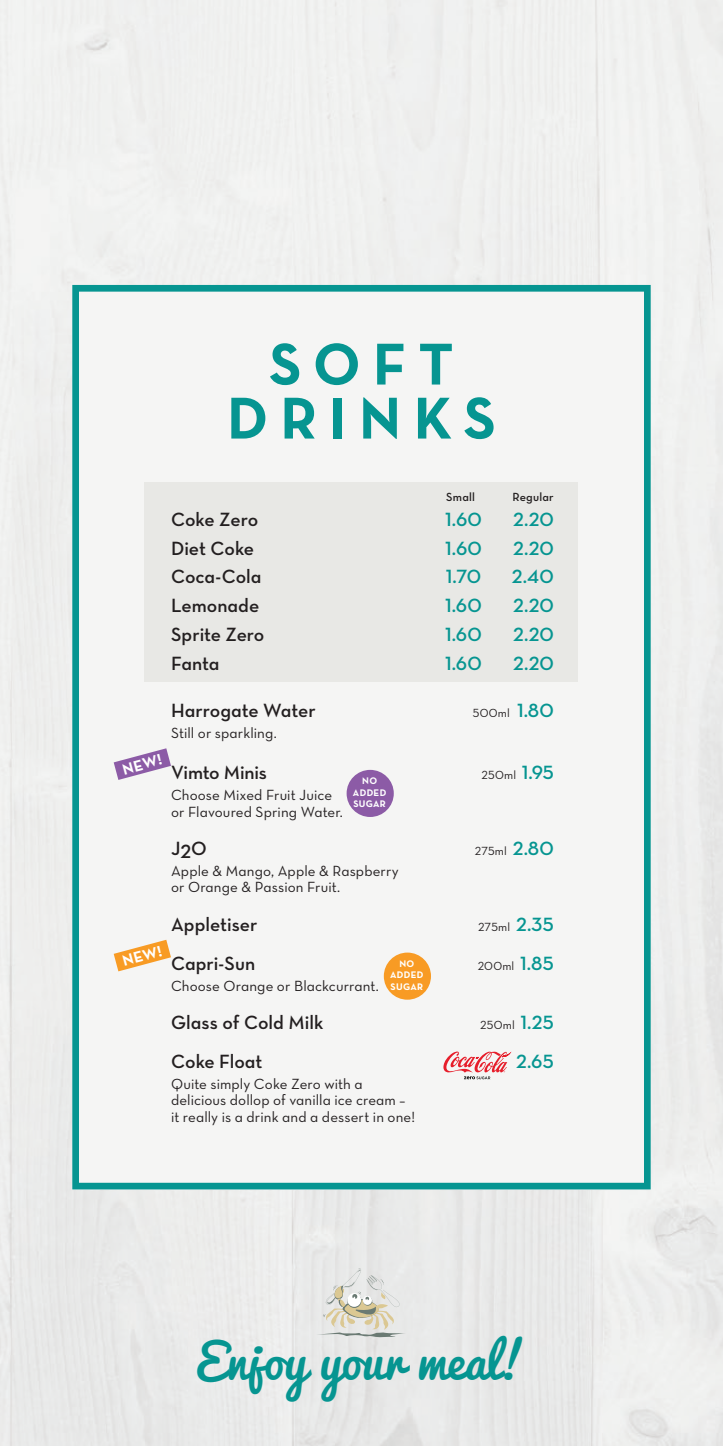
<style>
.page{position:relative;width:723px;height:1446px;background:#fff}
.page>*{position:absolute;margin:0;border:0;box-sizing:border-box;transform-origin:0 0}
.t1{font:700 60px/54px "Neutraface Text";letter-spacing:.2em;color:#069591;text-align:center}
.t2{font:48px "Pacifico";letter-spacing:-.005em;color:#069591}
.t3{font:19.5px "Neutraface Text Demi Alt";color:#231f20}
.t4{font:19.5px "Neutraface Text Demi Alt";color:#069591}
.t5{font:700 15.6px "Neutraface Text";color:#fff}
.t6{font:15px/16.5px "Neutraface Text Book Alt";letter-spacing:.005em;color:#231f20}
.t7{font:12px "Neutraface Text Book Alt";letter-spacing:.02em;color:#231f20}
.t8{font:12px "Neutraface Text Demi Alt";color:#231f20}
.t9{font:700 9.75px/11.7px "Neutraface Text";letter-spacing:.025em;color:#fff}
.s1{font-family:"Neutraface Text Demi Alt";font-size:19.5px;color:#069591}
</style>
<div class="page">
<svg style="left:316px;top:1267px;width:90px;height:70px;background:#ddddd5"></svg>
<div style="left:72px;top:285px;width:579px;height:904px;background:#f5f5f4"></div>
<div style="left:72px;top:285px;width:579px;height:904px;border:7px solid #069591"></div>
<div style="left:145px;top:482px;width:433px;height:199px;background:#e8e8e5"></div>
<div style="left:347px;top:770px;width:47px;height:47px;background:#8c5ba6;border-radius:50%"></div>
<div style="left:384px;top:952px;width:47px;height:47px;background:#f89b24;border-radius:50%"></div>
<svg style="left:443px;top:1051px;width:68px;height:28px"></svg>
<svg style="left:114px;top:748px;width:57px;height:32px"></svg>
<svg style="left:114px;top:940px;width:57px;height:31px"></svg>
<h1 class="t1" style="left:227px;top:336px;width:270px">SOFT<br>D RINKS</h1>
<p class="t5" style="left:120px;top:760px;width:42px;rotate:-15deg">NEW!</p>
<p class="t5" style="left:120px;top:951px;width:42px;rotate:-15deg">NEW!</p>
<p class="t8" style="left:446px;top:490px;width:52px">Small R</p>
<p class="t8" style="left:520px;top:490px;width:36px">egular</p>
<h3 class="t3" style="left:171px;top:507px;width:89px">Coke Zero</h3>
<h3 class="t4" style="left:445px;top:507px;width:38px">1.60</h3>
<h3 class="t4" style="left:513px;top:507px;width:42px">2.20</h3>
<h3 class="t3" style="left:171px;top:536px;width:85px">Diet Coke</h3>
<h3 class="t4" style="left:445px;top:536px;width:38px">1.60</h3>
<h3 class="t4" style="left:513px;top:536px;width:42px">2.20</h3>
<h3 class="t3" style="left:171px;top:564px;width:92px">Coca-Cola</h3>
<h3 class="t4" style="left:446px;top:564px;width:37px">1.70</h3>
<h3 class="t4" style="left:512px;top:564px;width:43px">2.40</h3>
<h3 class="t3" style="left:171px;top:593px;width:90px">Lemonade</h3>
<h3 class="t4" style="left:445px;top:593px;width:38px">1.60</h3>
<h3 class="t4" style="left:513px;top:593px;width:42px">2.20</h3>
<h3 class="t3" style="left:171px;top:622px;width:95px">Sprite Zero</h3>
<h3 class="t4" style="left:445px;top:622px;width:38px">1.60</h3>
<h3 class="t4" style="left:513px;top:622px;width:42px">2.20</h3>
<h3 class="t3" style="left:171px;top:651px;width:50px">Fanta</h3>
<h3 class="t4" style="left:445px;top:651px;width:38px">1.60</h3>
<h3 class="t4" style="left:513px;top:651px;width:42px">2.20</h3>
<h3 class="t3" style="left:171px;top:698px;width:146px">H arrogate Water</h3>
<p class="t7" style="left:473px;top:705px;width:82px">500ml <span class="s1">1.80</span></p>
<p class="t6" style="left:171px;top:724px;width:107px">Still or sparkling.</p>
<h3 class="t3" style="left:171px;top:760px;width:97px">Vimto Minis</h3>
<p class="t7" style="left:481px;top:768px;width:74px">250ml <span class="s1">1.95</span></p>
<p class="t6" style="left:171px;top:786px;width:173px">Choose Mixed Fruit Juice or Flavoured Spring Water.</p>
<h3 class="t3" style="left:171px;top:836px;width:35px">J2O</h3>
<p class="t7" style="left:475px;top:843px;width:81px">275ml <span class="s1">2.80</span></p>
<p class="t6" style="left:171px;top:862px;width:229px">Apple &amp; Mango, Apple &amp; Raspberry or Orange &amp; Passion Fruit.</p>
<h3 class="t3" style="left:171px;top:912px;width:88px">Appletiser</h3>
<p class="t7" style="left:478px;top:919px;width:77px">275ml <span class="s1">2.35</span></p>
<h3 class="t3" style="left:171px;top:951px;width:86px">Capri-Sun</h3>
<p class="t7" style="left:478px;top:958px;width:78px">200ml <span class="s1">1.85</span></p>
<p class="t6" style="left:171px;top:977px;width:209px">Choose Orange or Blackcurrant.</p>
<h3 class="t3" style="left:171px;top:1010px;width:154px">Glass of Cold Milk</h3>
<p class="t7" style="left:480px;top:1017px;width:75px">250ml <span class="s1">1.25</span></p>
<h3 class="t3" style="left:171px;top:1049px;width:93px">Coke Float</h3>
<h3 class="t4" style="left:516px;top:1049px;width:39px">2.65</h3>
<p class="t6" style="left:171px;top:1075px;width:246px">Quite simply Coke Zero with a delicious dollop of vanilla ice cream – it really is a drink and a dessert in one!</p>
<p class="t9" style="left:353px;top:774px;width:34px;text-indent:9px">NO<br>ADDED<br>SUGAR</p>
<p class="t9" style="left:390px;top:957px;width:34px;text-indent:9px">NO<br>ADDED<br>SUGAR</p>
<h2 class="t2" style="left:196px;top:1319px;width:333px">Enjoy your meal!</h2>
</div>
